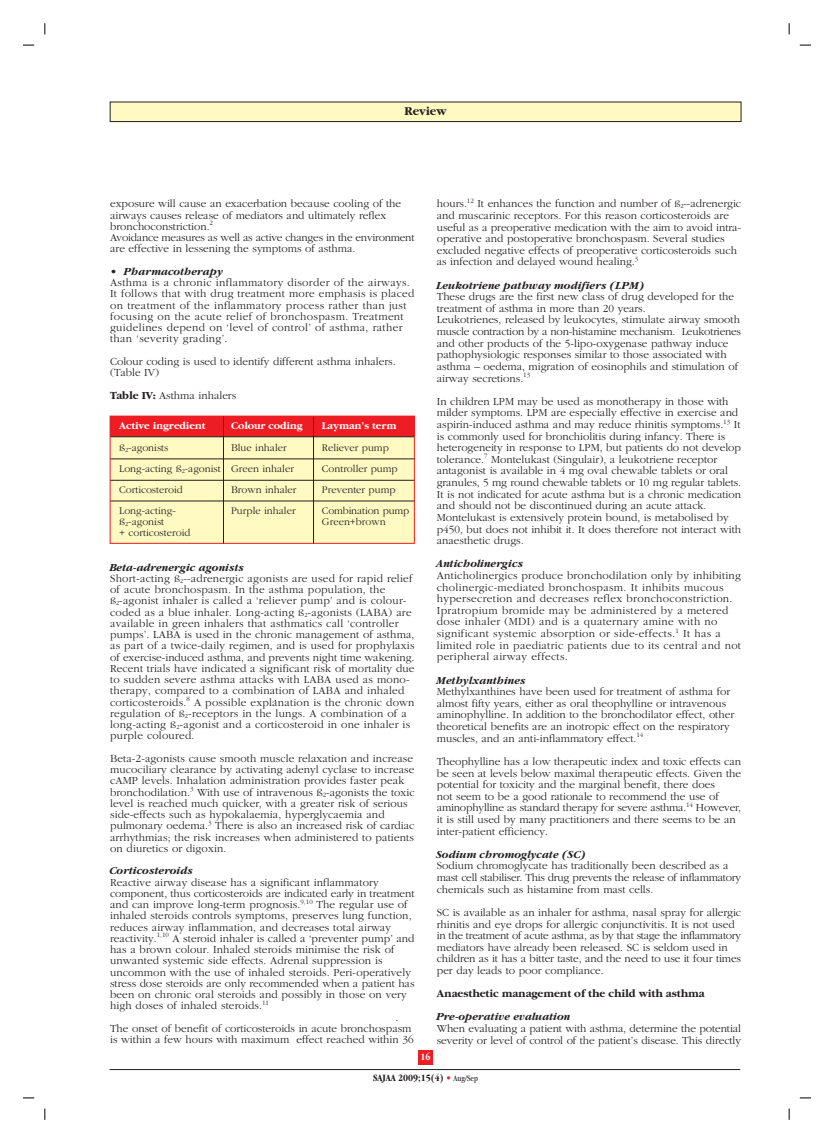
<style>
.page{position:relative;width:834px;height:1143px;background:#fff}
.page>*{position:absolute;margin:0;border:0;box-sizing:border-box;transform-origin:0 0}
.t1{font:700 12.5px "Garamond";color:#231f20}
.t2{font:300 11.25px/11.6px "Garamond";color:#231f20}
.t3{font:300 11.25px/11.2px "Garamond";letter-spacing:.02em;color:#231f20}
.t4{font:300 11.25px/11.6px "Garamond";letter-spacing:.03em;color:#231f20}
.t5{font:italic 700 11.25px "Garamond";color:#231f20}
.t6{font:700 11.25px "Garamond";color:#231f20}
.t7{font:300 10.62px "Garamond";color:#231f20}
.t8{font:700 10.62px "Garamond";color:#fff}
.t9{font:700 condensed 10px/21.5px "Garamond";color:#231f20;text-align:center}
.s1{font-weight:700;font-style:italic}
.s2{font-weight:700}
.s3{font-size:10.62px}
.s4{color:#fff}
.s5{color:#ee1d23}
.s6{font-weight:400;font-size:8.75px}
</style>
<div class="page">
<div style="left:110px;top:416px;width:304px;height:127px;background:#fffac1"></div>
<div style="left:112px;top:418px;width:301px;height:19px;background:#ee1d23"></div>
<hr style="left:223px;top:416px;width:1px;height:127px;background:#231f20">
<hr style="left:313px;top:416px;width:1px;height:127px;background:#231f20">
<hr style="left:110px;top:458px;width:304px;height:1px;background:#231f20">
<hr style="left:110px;top:480px;width:304px;height:1px;background:#231f20">
<hr style="left:110px;top:500px;width:304px;height:1px;background:#231f20">
<div style="left:110px;top:416px;width:305px;height:127px;border:1px solid #ee1d23"></div>
<hr style="left:110px;top:1069px;width:630px;height:1px;background:#231f20">
<div style="left:418px;top:1049px;width:15px;height:15px;background:#ee1d23"></div>
<div style="left:110px;top:102px;width:631px;height:20px;background:#fffac1;border:1px solid #231f20"></div>
<p class="t1" style="left:404px;top:107px;width:44px">Review</p>
<p class="t2" style="left:110px;top:199px;width:306px;line-height:11.2px">exposure will cause an exacerbation because cooling of the airways causes release of mediators and ultimately reflex bronchoconstriction.<sup>2<br></sup>Avoidance measures as well as active changes in the environment are effective in lessening the symptoms of asthma.</p>
<p class="t4" style="left:110px;top:266px;width:306px;line-height:11.2px">• <span class="s1">Pharmacotherapy<br></span>Asthma is a chronic inflammatory disorder of the airways.<br>It follows that with drug treatment more emphasis is placed on treatment of the inflammatory process rather than just focusing on the acute relief of bronchospasm. Treatment guidelines depend on ‘level of control’ of asthma, rather than ‘severity grading’.</p>
<p class="t2" style="left:110px;top:356px;width:287px;line-height:11.2px">Colour coding is used to identify different asthma inhalers. (Table IV)</p>
<p class="t2" style="left:110px;top:390px;width:128px"><span class="s2">Table IV:</span> Asthma inhalers</p>
<p class="t8" style="left:119px;top:422px;width:88px">Active ingredient</p>
<p class="t8" style="left:231px;top:422px;width:73px">Colour coding</p>
<p class="t8" style="left:322px;top:422px;width:76px">Layman’s term</p>
<p class="t7" style="left:119px;top:443px;width:51px">ß<sub>2</sub>-agonists</p>
<p class="t7" style="left:231px;top:443px;width:57px">Blue inhaler</p>
<p class="t7" style="left:322px;top:443px;width:68px">Reliever pump</p>
<p class="t7" style="left:119px;top:464px;width:176px">Long-acting ß<sub>2</sub>-agonist Green inhaler</p>
<p class="t7" style="left:322px;top:464px;width:77px">Controller pump</p>
<p class="t7" style="left:119px;top:485px;width:65px">Corticosteroid</p>
<p class="t7" style="left:231px;top:485px;width:67px">Brown inhaler</p>
<p class="t7" style="left:322px;top:485px;width:75px">Preventer pump</p>
<p class="t7" style="left:119px;top:507px;width:58px">Long-acting-</p>
<p class="t7" style="left:231px;top:507px;width:66px">Purple inhaler</p>
<p class="t7" style="left:322px;top:507px;width:89px">Combination pump</p>
<p class="t7" style="left:119px;top:517px;width:46px">ß<sub>2</sub>-agonist</p>
<p class="t7" style="left:322px;top:517px;width:65px">Green+brown</p>
<p class="t7" style="left:119px;top:528px;width:73px">+ corticosteroid</p>
<p class="t3" style="left:110px;top:562px;width:306px"><span class="s1">Beta-adrenergic agonists<br></span>Short-acting <span class="s3">ß</span><sub>2</sub><span class="s3">-</span>-adrenergic agonists are used for rapid relief of acute bronchospasm. In the asthma population, the <span class="s3">ß</span><sub>2</sub>-agonist inhaler is called a ‘reliever pump’ and is colour&shy;coded as a blue inhaler. Long-acting <span class="s3">ß</span><sub>2</sub>-agonists (LABA) are available in green inhalers that asthmatics call ‘controller pumps’. LABA is used in the chronic management of asthma, as part of a twice-daily regimen, and is used for prophylaxis of exercise-induced asthma, and prevents night time wakening.<br>Recent trials have indicated a significant risk of mortality due to sudden severe asthma attacks with LABA used as mono&shy;therapy, compared to a combination of LABA and inhaled corticosteroids.<sup>8</sup> A possible explanation is the chronic down regulation of <span class="s3">ß</span><sub>2</sub>-receptors in the lungs. A combination of a long-acting <span class="s3">ß</span><sub>2</sub>-agonist and a corticosteroid in one inhaler is purple coloured.</p>
<p class="t2" style="left:110px;top:753px;width:306px;line-height:11.2px">Beta-2-agonists cause smooth muscle relaxation and increase mucociliary clearance by activating adenyl cyclase to increase cAMP levels. Inhalation administration provides faster peak bronchodilation.<sup>3</sup> With use of intravenous ß<sub>2</sub>-agonists the toxic level is reached much quicker, with a greater risk of serious side-effects such as hypokalaemia, hyperglycaemia and pulmonary oedema.<sup>3</sup> There is also an increased risk of cardiac arrhythmias; the risk increases when administered to patients on diuretics or digoxin.</p>
<p class="t5" style="left:110px;top:866px;width:85px">Corticosteroids</p>
<p class="t2" style="left:110px;top:877px;width:306px;line-height:11.2px">Reactive airway disease has a significant inflammatory component, thus corticosteroids are indicated early in treatment and can improve long-term prognosis.<sup>9,10</sup> The regular use of inhaled steroids controls symptoms, preserves lung function, reduces airway inflammation, and decreases total airway reactivity.<sup>1,10</sup> A steroid inhaler is called a ‘preventer pump’ and has a brown colour. Inhaled steroids minimise the risk of unwanted systemic side effects. Adrenal suppression is uncommon with the use of inhaled steroids. Peri-operatively stress dose steroids are only recommended when a patient has been on chronic oral steroids and possibly in those on very high doses of inhaled steroids.<sup>11</sup></p>
<p class="t2" style="left:110px;top:1023px;width:305px;line-height:11.2px">The onset of benefit of corticosteroids in acute bronchospasm is within a few hours with maximum effect reached within 36</p>
<p class="t2" style="left:437px;top:199px;width:306px">hours.<sup>12</sup> It enhances the function and number of <span class="s3">ß</span><sub>2</sub><span class="s3">-</span>-adrenergic and muscarinic receptors. For this reason corticosteroids are useful as a preoperative medication with the aim to avoid intra&shy;operative and postoperative bronchospasm. Several studies excluded negative effects of preoperative corticosteroids such as infection and delayed wound healing.<sup>3</sup></p>
<p class="t5" style="left:437px;top:281px;width:210px">Leukotriene pathway modifiers (LPM)</p>
<p class="t2" style="left:437px;top:292px;width:306px">These drugs are the first new class of drug developed for the treatment of asthma in more than 20 years.<br>Leukotrienes, released by leukocytes, stimulate airway smooth muscle contraction by a non-histamine mechanism. Leukotrienes and other products of the 5-lipo-oxygenase pathway induce pathophysiologic responses similar to those associated with asthma – oedema, migration of eosinophils and stimulation of airway secretions.<sup>13</sup></p>
<p class="t2" style="left:437px;top:396px;width:306px">In children LPM may be used as monotherapy in those with milder symptoms. LPM are especially effective in exercise and aspirin-induced asthma and may reduce rhinitis symptoms.<sup>13</sup> It is commonly used for bronchiolitis during infancy. There is heterogeneity in response to LPM, but patients do not develop tolerance.<sup>7</sup> Montelukast (Singulair), a leukotriene receptor antagonist is available in 4 mg oval chewable tablets or oral granules, 5 mg round chewable tablets or 10 mg regular tablets.<br>It is not indicated for acute asthma but is a chronic medication and should not be discontinued during an acute attack.<br>Montelukast is extensively protein bound, is metabolised by p450, but does not inhibit it. It does therefore not interact with anaesthetic drugs.</p>
<p class="t5" style="left:437px;top:560px;width:89px">Anticholinergics</p>
<p class="t4" style="left:437px;top:570px;width:306px">Anticholinergics produce bronchodilation only by inhibiting cholinergic-mediated bronchospasm. It inhibits mucous hypersecretion and decreases reflex bronchoconstriction.<br>Ipratropium bromide may be administered by a metered dose inhaler (MDI) and is a quaternary amine with no significant systemic absorption or side-effects.<sup>1</sup> It has a limited role in paediatric patients due to its central and not peripheral airway effects.</p>
<p class="t5" style="left:437px;top:676px;width:91px">Methylxanthines</p>
<p class="t2" style="left:437px;top:686px;width:299px">Methylxanthines have been used for treatment of asthma for almost fifty years, either as oral theophylline or intravenous aminophylline. In addition to the bronchodilator effect, other theoretical benefits are an inotropic effect on the respiratory muscles, and an anti-inflammatory effect.<sup>14</sup></p>
<p class="t2" style="left:437px;top:756px;width:306px">Theophylline has a low therapeutic index and toxic effects can be seen at levels below maximal therapeutic effects. Given the potential for toxicity and the marginal benefit, there does<br>not seem to be a good rationale to recommend the use of aminophylline as standard therapy for severe asthma.<sup>14</sup> However, it is still used by many practitioners and there seems to be an inter-patient efficiency.</p>
<p class="t5" style="left:437px;top:850px;width:151px">Sodium chromoglycate (SC)</p>
<p class="t2" style="left:437px;top:861px;width:306px">Sodium chromoglycate has traditionally been described as a mast cell stabiliser. This drug prevents the release of inflammatory chemicals such as histamine from mast cells.</p>
<p class="t2" style="left:437px;top:907px;width:306px">SC is available as an inhaler for asthma, nasal spray for allergic rhinitis and eye drops for allergic conjunctivitis. It is not used in the treatment of acute asthma, as by that stage the inflammatory mediators have already been released. SC is seldom used in children as it has a bitter taste, and the need to use it four times per day leads to poor compliance.</p>
<p class="t6" style="left:437px;top:989px;width:269px">Anaesthetic management of the child with asthma</p>
<p class="t5" style="left:437px;top:1012px;width:136px">Pre-operative evaluation</p>
<p class="t2" style="left:437px;top:1023px;width:306px">When evaluating a patient with asthma, determine the potential severity or level of control of the patient’s disease. This directly</p>
<p class="t9" style="left:373px;top:1046px;width:106px"><span class="s4">16<br></span>SAJAA 2009;15(4) <span class="s5">•</span> <span class="s6">Aug/Sep</span></p>
</div>
